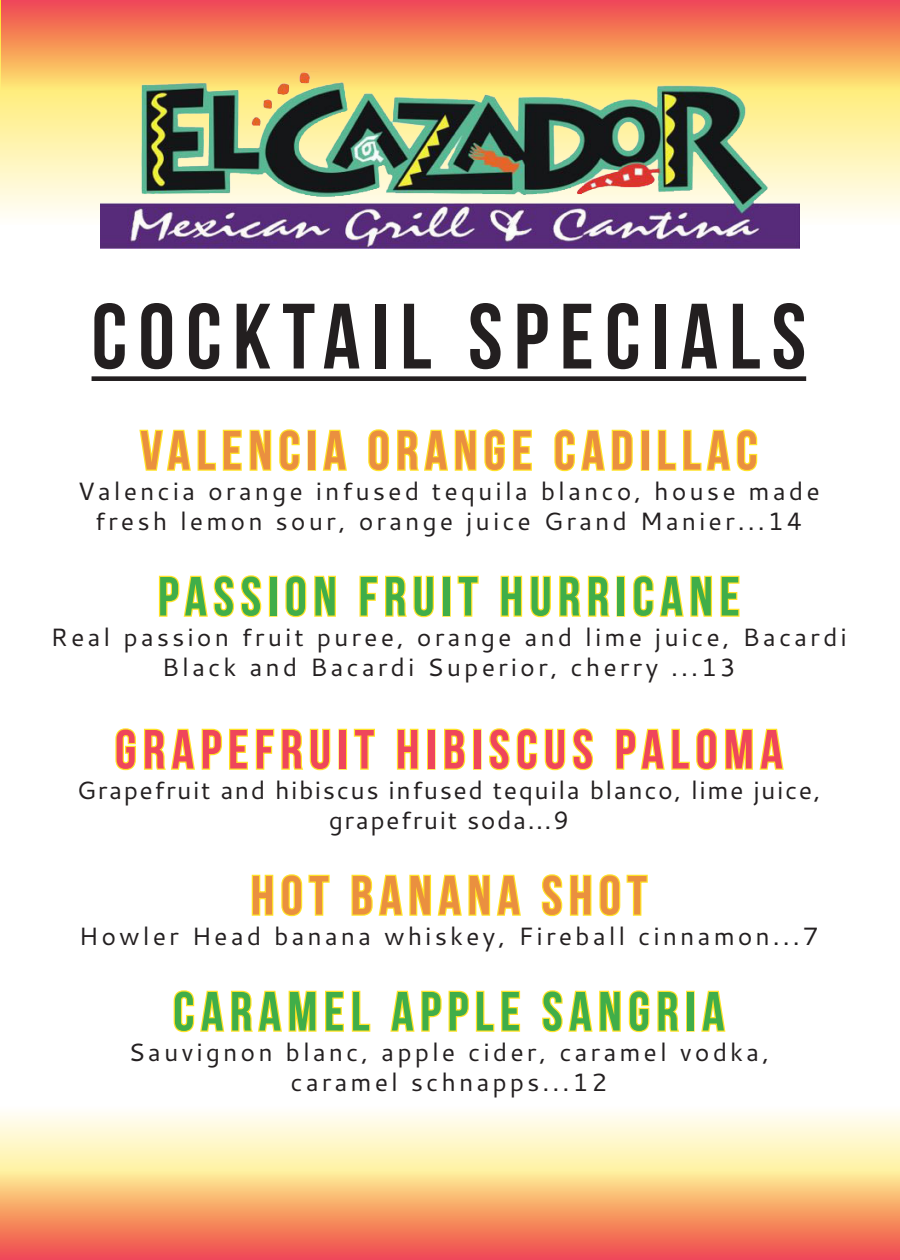
<style>
.page{position:relative;width:900px;height:1260px;background:#fff}
.page>*{position:absolute;margin:0;border:0;box-sizing:border-box;transform-origin:0 0}
.t1{font:92.5px "Bebas Neue";letter-spacing:.12em;color:#231f20}
.t2{font:55px "Bebas Neue";letter-spacing:.12em;color:#40ae49}
.t3{font:55px "Bebas Neue";letter-spacing:.12em;color:#ea903f}
.t4{font:55px "Bebas Neue";letter-spacing:.12em;color:#ef465b}
.t5{font:25px/30px "Cantarell";letter-spacing:.12em;color:#231f20;text-align:center}
.t6{font:25px/30px "Cantarell";letter-spacing:.06em;color:#231f20;text-align:center}
</style>
<div class="page">
<svg style="left:0;top:0;width:900px;height:225px;background:#fef5c1"></svg>
<svg style="left:0;top:1113px;width:900px;height:45px;background:#fff8d4"></svg>
<div style="left:92px;top:376px;width:714px;height:5px;background:#231f20"></div>
<svg style="left:91px;top:376px;width:280px;height:5px"></svg>
<svg style="left:394px;top:376px;width:47px;height:1px"></svg>
<svg style="left:460px;top:376px;width:188px;height:1px"></svg>
<svg style="left:670px;top:376px;width:137px;height:3px"></svg>
<svg style="left:139px;top:429px;width:161px;height:43px"></svg>
<div style="left:308px;top:430px;width:8px;height:41px;border:2px solid #ffe227"></div>
<svg style="left:322px;top:429px;width:25px;height:42px"></svg>
<svg style="left:368px;top:429px;width:22px;height:43px"></svg>
<svg style="left:397px;top:429px;width:108px;height:43px"></svg>
<svg style="left:512px;top:429px;width:20px;height:42px"></svg>
<svg style="left:554px;top:429px;width:79px;height:43px"></svg>
<div style="left:641px;top:430px;width:8px;height:41px;border:2px solid #ffe227"></div>
<svg style="left:657px;top:429px;width:101px;height:43px"></svg>
<svg style="left:158px;top:575px;width:104px;height:43px"></svg>
<div style="left:269px;top:576px;width:8px;height:41px;border:2px solid #ffe227"></div>
<svg style="left:285px;top:575px;width:51px;height:43px"></svg>
<svg style="left:359px;top:575px;width:75px;height:43px"></svg>
<div style="left:442px;top:576px;width:9px;height:41px;border:2px solid #ffe227"></div>
<svg style="left:457px;top:575px;width:22px;height:42px"></svg>
<svg style="left:500px;top:575px;width:23px;height:42px"></svg>
<svg style="left:530px;top:575px;width:21px;height:43px"></svg>
<svg style="left:559px;top:575px;width:51px;height:42px"></svg>
<div style="left:617px;top:576px;width:8px;height:41px;border:2px solid #ffe227"></div>
<svg style="left:633px;top:575px;width:80px;height:43px"></svg>
<svg style="left:720px;top:575px;width:20px;height:42px"></svg>
<svg style="left:115px;top:728px;width:21px;height:43px"></svg>
<svg style="left:143px;top:728px;width:105px;height:42px"></svg>
<svg style="left:255px;top:728px;width:76px;height:43px"></svg>
<div style="left:339px;top:729px;width:8px;height:41px;border:2px solid #ffe227"></div>
<svg style="left:353px;top:728px;width:22px;height:42px"></svg>
<svg style="left:396px;top:728px;width:23px;height:42px"></svg>
<div style="left:427px;top:729px;width:9px;height:41px;border:2px solid #ffe227"></div>
<svg style="left:444px;top:728px;width:22px;height:42px"></svg>
<div style="left:473px;top:729px;width:9px;height:41px;border:2px solid #ffe227"></div>
<svg style="left:489px;top:728px;width:105px;height:43px"></svg>
<svg style="left:615px;top:728px;width:102px;height:43px"></svg>
<svg style="left:725px;top:728px;width:59px;height:42px"></svg>
<svg style="left:251px;top:874px;width:79px;height:43px"></svg>
<svg style="left:351px;top:874px;width:170px;height:42px"></svg>
<svg style="left:541px;top:874px;width:107px;height:43px"></svg>
<svg style="left:173px;top:990px;width:144px;height:43px"></svg>
<svg style="left:325px;top:990px;width:19px;height:42px"></svg>
<svg style="left:351px;top:990px;width:20px;height:42px"></svg>
<svg style="left:390px;top:990px;width:131px;height:42px"></svg>
<svg style="left:542px;top:990px;width:79px;height:43px"></svg>
<svg style="left:628px;top:990px;width:52px;height:43px"></svg>
<div style="left:686px;top:991px;width:9px;height:41px;border:2px solid #ffe227"></div>
<svg style="left:701px;top:990px;width:25px;height:42px"></svg>
<img style="left:101px;top:102px;width:698px;height:147px">
<svg style="left:1px;top:0;width:899px;height:102px;background:#ef9b5f"></svg>
<svg style="left:0;top:1158px;width:900px;height:102px;background:#f7a472"></svg>
<p class="t1" style="left:92px;top:286px;width:716px">COCKTAIL SPECIALS</p>
<p class="t3" style="left:140px;top:420px;width:619px">VALENCIA ORANGE CADILLAC</p>
<p class="t5" style="left:78px;top:475px;width:744px">Valencia orange infused tequila blanco, house made fresh lemon sour, orange juice Grand Manier...14</p>
<p class="t2" style="left:158px;top:566px;width:583px">PASSION FRUIT HURRICANE</p>
<p class="t5" style="left:51px;top:621px;width:798px">Real passion fruit puree, orange and lime juice, Bacardi<br>Black and Bacardi Superior, cherry ...13</p>
<p class="t4" style="left:115px;top:719px;width:669px">GRAPEFRUIT HIBISCUS PALOMA</p>
<p class="t6" style="left:77px;top:774px;width:745px">Grapefruit and hibiscus infused tequila blanco, lime juice, grapefruit soda...9</p>
<p class="t3" style="left:251px;top:865px;width:398px">HOT BANANA SHOT</p>
<p class="t5" style="left:79px;top:920px;width:741px">Howler Head banana whiskey, Fireball cinnamon...7</p>
<p class="t2" style="left:173px;top:981px;width:553px">CARAMEL APPLE SANGRIA</p>
<p class="t5" style="left:128px;top:1036px;width:642px">Sauvignon blanc, apple cider, caramel vodka,</p>
<p class="t5" style="left:290px;top:1066px;width:318px">caramel schnapps...12</p>
</div>
